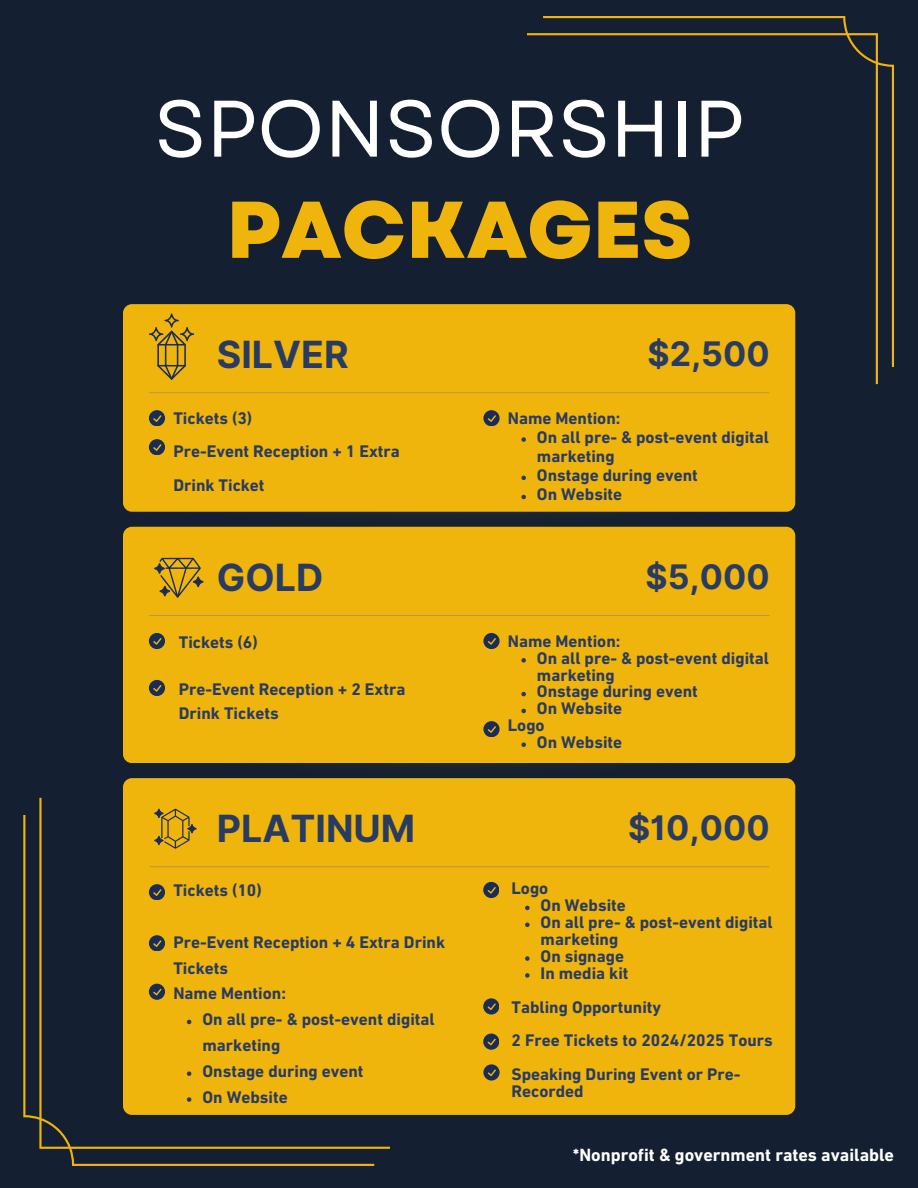
<style>
.page{position:relative;width:918px;height:1188px;background:#142031}
.page>*{position:absolute;margin:0;border:0;box-sizing:border-box;transform-origin:0 0}
.t1{font:800 80.25px "Garet";color:#f0b50c}
.t2{font:79.95px "Garet";color:#fff}
.t3{font:700 37.5px "Inter";color:#283b62}
.t4{font:700 33.9px "Inter";color:#283b62}
.t5{font:700 18px "DIN Next LT Pro";color:#fff}
.t6{font:700 17.1px/16.8px "DIN Next LT Pro";color:#283b62}
</style>
<div class="page">
<svg style="left:23px;top:798px;width:367px;height:368px"></svg>
<svg style="left:527px;top:16px;width:367px;height:368px"></svg>
<img style="left:149px;top:512px;width:621px;height:15px">
<img style="left:412px;top:763px;width:95px;height:1px">
<div style="left:123px;top:304px;width:672px;height:208px;background:#f0b50c;border-radius:9px"></div>
<div style="left:123px;top:527px;width:672px;height:236px;background:#f0b50c;border-radius:9px"></div>
<div style="left:123px;top:778px;width:672px;height:337px;background:#f0b50c;border-radius:9px"></div>
<svg style="left:149px;top:410px;width:16px;height:16px"></svg>
<svg style="left:149px;top:633px;width:16px;height:16px"></svg>
<svg style="left:149px;top:884px;width:16px;height:16px"></svg>
<svg style="left:149px;top:680px;width:16px;height:16px"></svg>
<svg style="left:149px;top:935px;width:16px;height:16px"></svg>
<svg style="left:483px;top:410px;width:16px;height:16px"></svg>
<svg style="left:483px;top:633px;width:16px;height:16px"></svg>
<svg style="left:483px;top:882px;width:16px;height:16px"></svg>
<svg style="left:483px;top:721px;width:16px;height:16px"></svg>
<svg style="left:149px;top:439px;width:16px;height:16px"></svg>
<hr style="left:149px;top:392px;width:620px;height:1px;background:#6c7382">
<hr style="left:149px;top:615px;width:620px;height:1px;background:#6c7382">
<hr style="left:149px;top:866px;width:620px;height:1px;background:#6c7382">
<svg style="left:154px;top:558px;width:50px;height:40px"></svg>
<svg style="left:154px;top:809px;width:43px;height:40px"></svg>
<svg style="left:483px;top:998px;width:16px;height:16px"></svg>
<svg style="left:483px;top:1034px;width:16px;height:15px"></svg>
<svg style="left:483px;top:1064px;width:16px;height:16px"></svg>
<svg style="left:149px;top:313px;width:45px;height:67px"></svg>
<svg style="left:521px;top:437px;width:5px;height:5px"></svg>
<svg style="left:521px;top:476px;width:5px;height:4px"></svg>
<svg style="left:521px;top:495px;width:5px;height:4px"></svg>
<svg style="left:521px;top:658px;width:5px;height:5px"></svg>
<svg style="left:521px;top:692px;width:5px;height:4px"></svg>
<svg style="left:521px;top:709px;width:5px;height:4px"></svg>
<svg style="left:521px;top:742px;width:5px;height:5px"></svg>
<svg style="left:187px;top:1020px;width:4px;height:4px"></svg>
<svg style="left:187px;top:1071px;width:4px;height:5px"></svg>
<svg style="left:187px;top:1097px;width:4px;height:5px"></svg>
<svg style="left:525px;top:906px;width:5px;height:4px"></svg>
<svg style="left:525px;top:923px;width:5px;height:4px"></svg>
<svg style="left:525px;top:956px;width:5px;height:5px"></svg>
<svg style="left:525px;top:973px;width:5px;height:5px"></svg>
<svg style="left:149px;top:984px;width:16px;height:15px"></svg>
<h4 class="t2" style="left:154px;top:71px;width:591px">SPONSORSHIP</h4>
<h5 class="t1" style="left:226px;top:172px;width:468px">PACKAGES</h5>
<p class="t3" style="left:217px;top:332px;width:133px">SILVER</p>
<p class="t4" style="left:648px;top:333px;width:124px">$2,500</p>
<p class="t6" style="left:173px;top:402px;width:228px;line-height:33.8px">Tickets (3)<br>Pre-Event Reception + 1 Extra<br>Drink Ticket</p>
<p class="t6" style="left:508px;top:411px;width:114px">Name Mention:</p>
<p class="t6" style="left:537px;top:429px;width:234px;line-height:19.2px">On all pre- &amp; post-event digital marketing</p>
<h5 class="t6" style="left:537px;top:469px;width:162px">Onstage during event</h5>
<p class="t6" style="left:537px;top:488px;width:87px">On Website</p>
<h2 class="t3" style="left:217px;top:555px;width:108px">GOLD</h2>
<p class="t6" style="left:179px;top:635px;width:80px">Tickets (6)</p>
<p class="t6" style="left:179px;top:679px;width:228px;line-height:23.7px">Pre-Event Reception + 2 Extra<br>Drink Tickets</p>
<h1 class="t3" style="left:217px;top:806px;width:200px">PLATINUM</h1>
<p class="t6" style="left:173px;top:883px;width:90px">Tickets (10)</p>
<h5 class="t6" style="left:173px;top:931px;width:273px;line-height:25.8px">Pre-Event Reception + 4 Extra Drink<br>Tickets<br>Name Mention:</h5>
<h5 class="t6" style="left:203px;top:1008px;width:234px;line-height:25.8px">On all pre- &amp; post-event digital marketing</h5>
<p class="t6" style="left:203px;top:1064px;width:163px">Onstage during event</p>
<p class="t6" style="left:203px;top:1090px;width:87px">On Website</p>
<h3 class="t4" style="left:646px;top:556px;width:126px">$5,000</h3>
<h5 class="t6" style="left:508px;top:634px;width:114px">Name Mention:</h5>
<p class="t6" style="left:537px;top:651px;width:234px">On all pre- &amp; post-event digital marketing</p>
<p class="t6" style="left:537px;top:685px;width:162px">Onstage during event</p>
<h3 class="t6" style="left:537px;top:702px;width:87px">On Website</h3>
<h4 class="t6" style="left:508px;top:719px;width:38px">Logo</h4>
<p class="t6" style="left:537px;top:735px;width:87px">On Website</p>
<h4 class="t4" style="left:628px;top:807px;width:143px">$10,000</h4>
<h5 class="t6" style="left:512px;top:882px;width:38px">Logo</h5>
<p class="t6" style="left:541px;top:899px;width:87px">On Website</p>
<p class="t6" style="left:541px;top:916px;width:234px">On all pre- &amp; post-event digital marketing</p>
<p class="t6" style="left:541px;top:949px;width:85px">On signage</p>
<h5 class="t6" style="left:541px;top:966px;width:89px">In media kit</h5>
<p class="t6" style="left:512px;top:1000px;width:151px">Tabling Opportunity</p>
<p class="t6" style="left:512px;top:1034px;width:263px">2 Free Tickets to 2024/2025 Tours</p>
<p class="t6" style="left:512px;top:1067px;width:230px">Speaking During Event or Pre-<br>Recorded</p>
<h3 class="t5" style="left:573px;top:1148px;width:323px">*Nonprofit &amp; government rates available</h3>
</div>
